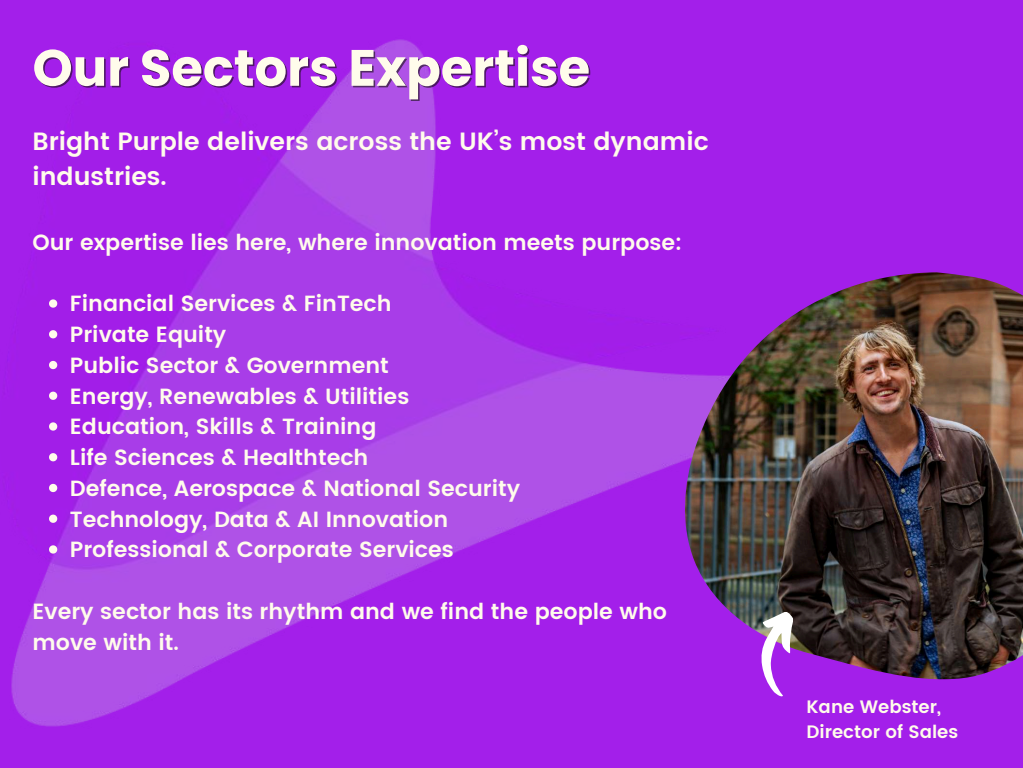
<style>
.page{position:relative;width:1023px;height:768px;background:#fff}
.page>*{position:absolute;margin:0;border:0;box-sizing:border-box;transform-origin:0 0}
.t1{font:700 51.1px "Poppins";color:#fffceb}
.t2{font:600 25px/34.5px "Poppins";color:#fffceb}
.t3{font:600 22px/30.7px "Poppins";color:#fffceb}
.t4{font:600 18px/24.7px "Poppins";color:#fffceb}
</style>
<div class="page">
<img style="left:0;top:0;width:1022px;height:768px">
<img style="left:684px;top:272px;width:338px;height:408px">
<svg style="left:755px;top:610px;width:39px;height:87px"></svg>
<svg style="left:49px;top:299px;width:8px;height:9px"></svg>
<svg style="left:49px;top:330px;width:8px;height:8px"></svg>
<svg style="left:49px;top:361px;width:8px;height:8px"></svg>
<svg style="left:49px;top:392px;width:8px;height:8px"></svg>
<svg style="left:49px;top:422px;width:8px;height:9px"></svg>
<svg style="left:49px;top:453px;width:8px;height:8px"></svg>
<svg style="left:49px;top:484px;width:8px;height:8px"></svg>
<svg style="left:49px;top:515px;width:8px;height:8px"></svg>
<svg style="left:49px;top:545px;width:8px;height:9px"></svg>
<h1 class="t1" style="left:32px;top:32px;width:559px">Our Sectors Expertise</h1>
<p class="t2" style="left:32px;top:124px;width:677px">Bright Purple delivers across the UK’s most dynamic industries.</p>
<p class="t3" style="left:32px;top:227px;width:651px">Our expertise lies here, where innovation meets purpose:</p>
<p class="t3" style="left:70px;top:288px;width:451px">Financial Services &amp; FinTech<br>Private Equity<br>Public Sector &amp; Government<br>Energy, Renewables &amp; Utilities<br>Education, Skills &amp; Training<br>Life Sciences &amp; Healthtech<br>Defence, Aerospace &amp; National Security<br>Technology, Data &amp; AI Innovation<br>Professional &amp; Corporate Services</p>
<p class="t3" style="left:32px;top:596px;width:636px">Every sector has its rhythm and we find the people who move with it.</p>
<p class="t4" style="left:806px;top:694px;width:153px">Kane Webster,<br>Director of Sales</p>
</div>
